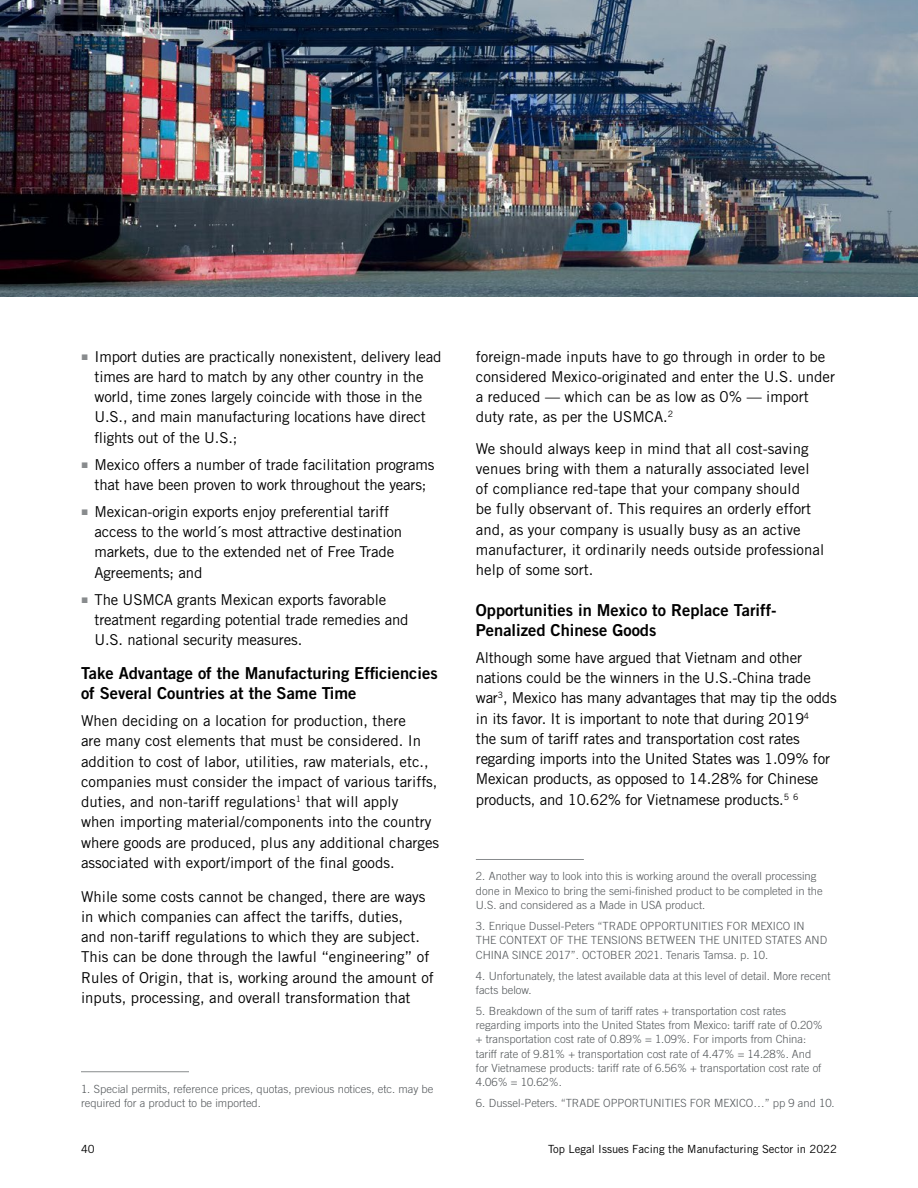
<style>
.page{position:relative;width:918px;height:1188px;background:#fff}
.page>*{position:absolute;margin:0;border:0;box-sizing:border-box;transform-origin:0 0}
.t1{font:16.5px/20.2px "Trade Gothic LT Std Bd 2";color:#000}
.t2{font:15px/20.2px "Trade Gothic LT Std";color:#000}
.t3{font:300 11.25px/14.2px "Trade Gothic LT Std";color:#53575a}
.t4{font:11.25px "Trade Gothic LT Std";color:#000}
.s1{font-family:"Arial";font-size:12px;color:#888b8d}
</style>
<div class="page">
<img style="left:0;top:0;width:918px;height:297px">
<hr style="left:81px;top:1071px;width:108px;height:1px;background:#888b8d">
<hr style="left:476px;top:859px;width:108px;height:1px;background:#888b8d">
<p class="t2" style="left:94px;top:346px;width:349px;text-indent:-14px"><span class="s1">■</span> Import duties are practically nonexistent, delivery lead times are hard to match by any other country in the world, time zones largely coincide with those in the U.S., and main manufacturing locations have direct flights out of the U.S.;</p>
<p class="t2" style="left:81px;top:454px;width:355px;text-align:center"><span class="s1">■</span> Mexico offers a number of trade facilitation programs that have been proven to work throughout the years;</p>
<p class="t2" style="left:94px;top:501px;width:309px;text-indent:-14px"><span class="s1">■</span> Mexican-origin exports enjoy preferential tariff access to the world´s most attractive destination markets, due to the extended net of Free Trade Agreements; and</p>
<p class="t2" style="left:94px;top:589px;width:316px;text-indent:-14px"><span class="s1">■</span> The USMCA grants Mexican exports favorable treatment regarding potential trade remedies and<br>U.S. national security measures.</p>
<p class="t1" style="left:81px;top:663px;width:358px">Take Advantage of the Manufacturing Efficiencies of Several Countries at the Same Time</p>
<p class="t2" style="left:81px;top:711px;width:360px">When deciding on a location for production, there<br>are many cost elements that must be considered. In addition to cost of labor, utilities, raw materials, etc., companies must consider the impact of various tariffs, duties, and non-tariff regulations<sup>1</sup> that will apply<br>when importing material/components into the country where goods are produced, plus any additional charges associated with export/import of the final goods.</p>
<p class="t2" style="left:81px;top:886px;width:354px">While some costs cannot be changed, there are ways in which companies can affect the tariffs, duties,<br>and non-tariff regulations to which they are subject.<br>This can be done through the lawful “engineering” of Rules of Origin, that is, working around the amount of inputs, processing, and overall transformation that</p>
<p class="t3" style="left:81px;top:1081px;width:354px">1. Special permits, reference prices, quotas, previous notices, etc. may be required for a product to be imported.</p>
<p class="t2" style="left:476px;top:346px;width:361px">foreign-made inputs have to go through in order to be considered Mexico-originated and enter the U.S. under a reduced — which can be as low as 0% — import duty rate, as per the USMCA.<sup>2</sup></p>
<p class="t2" style="left:476px;top:438px;width:350px">We should always keep in mind that all cost-saving venues bring with them a naturally associated level of compliance red-tape that your company should<br>be fully observant of. This requires an orderly effort and, as your company is usually busy as an active manufacturer, it ordinarily needs outside professional help of some sort.</p>
<p class="t1" style="left:476px;top:599px;width:302px">Opportunities in Mexico to Replace Tariff-<br>Penalized Chinese Goods</p>
<p class="t2" style="left:476px;top:647px;width:362px">Although some have argued that Vietnam and other nations could be the winners in the U.S.-China trade war<sup>3</sup>, Mexico has many advantages that may tip the odds in its favor. It is important to note that during 2019<sup>4<br></sup>the sum of tariff rates and transportation cost rates regarding imports into the United States was 1.09% for Mexican products, as opposed to 14.28% for Chinese products, and 10.62% for Vietnamese products.<sup>5</sup> <sup>6</sup></p>
<p class="t3" style="left:476px;top:869px;width:348px">2. Another way to look into this is working around the overall processing done in Mexico to bring the semi-finished product to be completed in the<br>U.S. and considered as a Made in USA product.</p>
<p class="t3" style="left:476px;top:919px;width:353px">3. Enrique Dussel-Peters “TRADE OPPORTUNITIES FOR MEXICO IN<br>THE CONTEXT OF THE TENSIONS BETWEEN THE UNITED STATES AND<br>CHINA SINCE 2017”. OCTOBER 2021. Tenaris Tamsa. p. 10.</p>
<p class="t3" style="left:476px;top:968px;width:356px">4. Unfortunately, the latest available data at this level of detail. More recent facts below.</p>
<p class="t3" style="left:476px;top:1004px;width:348px">5. Breakdown of the sum of tariff rates + transportation cost rates regarding imports into the United States from Mexico: tariff rate of 0.20% + transportation cost rate of 0.89% = 1.09%. For imports from China: tariff rate of 9.81% + transportation cost rate of 4.47% = 14.28%. And for Vietnamese products: tariff rate of 6.56% + transportation cost rate of 4.06% = 10.62%.</p>
<p class="t3" style="left:476px;top:1096px;width:360px">6. Dussel-Peters. “TRADE OPPORTUNITIES FOR MEXICO…” pp 9 and 10.</p>
<p class="t4" style="left:81px;top:1142px;width:15px">40</p>
<p class="t4" style="left:548px;top:1142px;width:290px">Top Legal Issues Facing the Manufacturing Sector in 2022</p>
</div>
